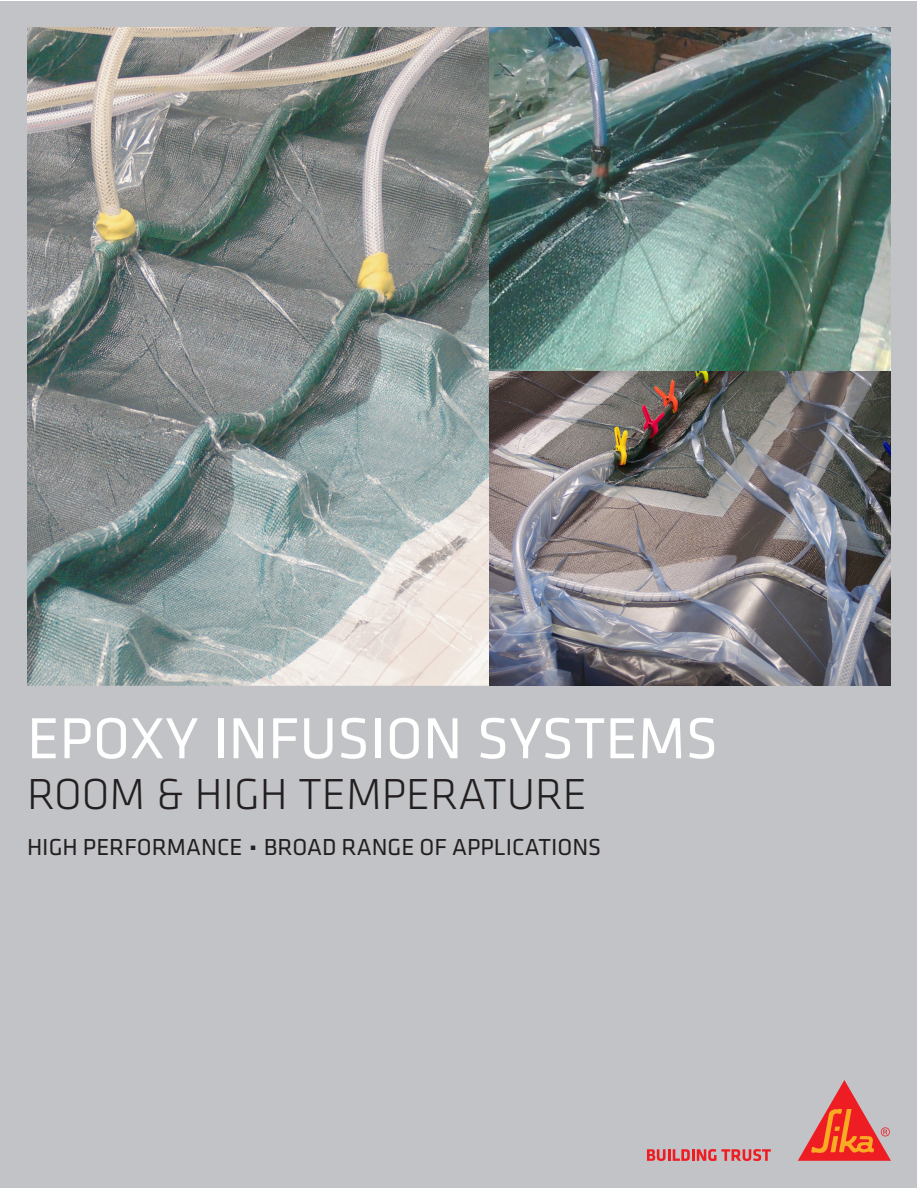
<style>
.page{position:relative;width:918px;height:1188px;background:#fff}
.page>*{position:absolute;margin:0;border:0;box-sizing:border-box;transform-origin:0 0}
.Kapitel_Titel{font:60px "Klavika";color:#fff}
.Kapitel_Titel-2{font:300 45px "Klavika";color:#231f20}
.t1{font:24px "Klavika";color:#231f20}
</style>
<div class="page">
<div style="left:1px;top:1px;width:916px;height:1186px;background:#c2c3c6"></div>
<svg style="left:647px;top:1149px;width:124px;height:12px"></svg>
<svg style="left:798px;top:1080px;width:93px;height:81px"></svg>
<img style="left:27px;top:27px;width:864px;height:659px">
<p class="Kapitel_Titel" style="left:27px;top:706px;width:693px">EPOXY INFUSION SYSTEMS</p>
<p class="Kapitel_Titel-2" style="left:27px;top:767px;width:562px">ROOM &amp; HIGH TEMPERATURE</p>
<p class="t1" style="left:27px;top:834px;width:576px">HIGH PERFORMANCE <sup>•</sup> BROAD RANGE OF APPLICATIONS</p>
</div>
